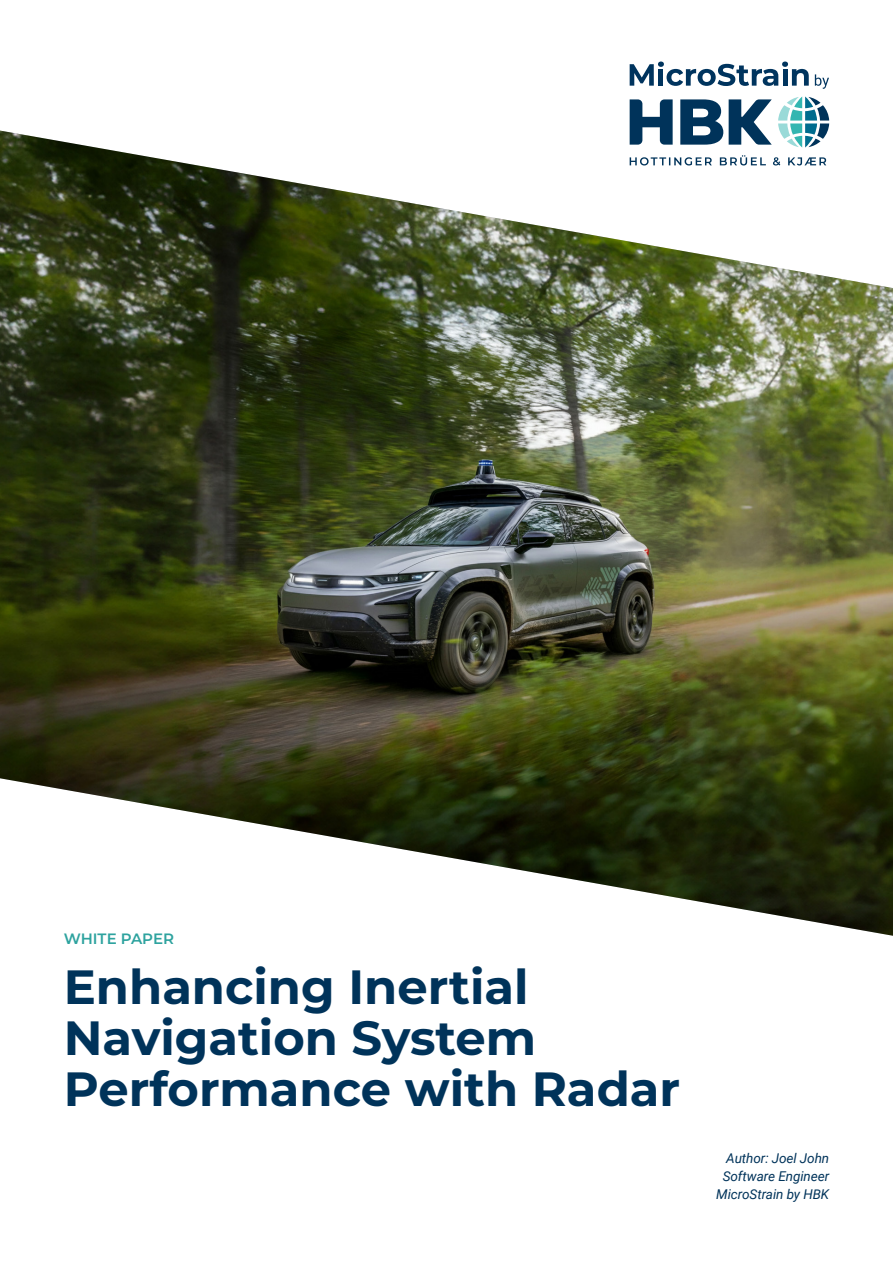
<style>
.page{position:relative;width:893px;height:1263px;background:#fff}
.page>*{position:absolute;margin:0;border:0;box-sizing:border-box;transform-origin:0 0}
.Headline___small_HBK_Dark_Blue___Montser{font:700 48px "Montserrat";color:#00335a}
.Sub_headline___Green_Blue___Montserrat_S{font:600 15px "Montserrat";color:#2ea39f}
.t1{font:italic 13.5px "Roboto";letter-spacing:-.005em;color:#00335a}
</style>
<div class="page">
<svg style="left:630px;top:96px;width:199px;height:35px"></svg>
<svg style="left:630px;top:62px;width:179px;height:24px"></svg>
<svg style="left:815px;top:74px;width:14px;height:15px"></svg>
<img style="left:0;top:131px;width:893px;height:805px">
<p class="Sub_headline___Green_Blue___Montserrat_S" style="left:64px;top:929px;width:112px">WHITE PAPER</p>
<p class="Headline___small_HBK_Dark_Blue___Montser" style="left:64px;top:955px;width:466px">Enhancing Inertial</p>
<p class="Headline___small_HBK_Dark_Blue___Montser" style="left:64px;top:1006px;width:474px">Navigation System</p>
<p class="Headline___small_HBK_Dark_Blue___Montser" style="left:64px;top:1057px;width:618px">Performance with Radar</p>
<p class="t1" style="left:726px;top:1149px;width:104px">Author: Joel John</p>
<p class="t1" style="left:723px;top:1167px;width:108px">Software Engineer</p>
<p class="t1" style="left:716px;top:1185px;width:114px">MicroStrain by HBK</p>
</div>
